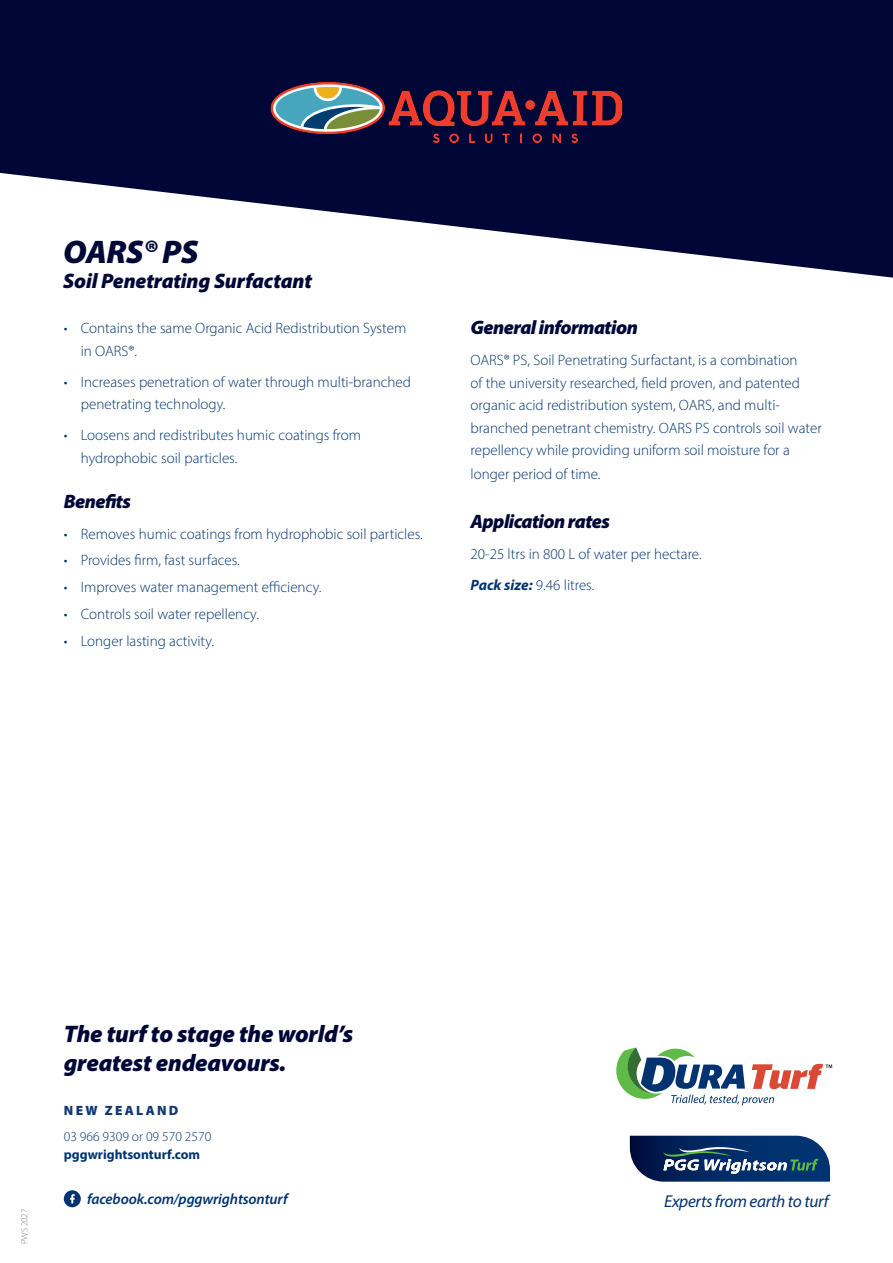
<style>
.page{position:relative;width:893px;height:1263px;background:#fff}
.page>*{position:absolute;margin:0;border:0;box-sizing:border-box;transform-origin:0 0}
.GREEN_HEAD{font:italic 900 32.85px "Myriad Pro";letter-spacing:-.01em;color:#000736}
.t1{font:italic 900 24px/28.5px "Myriad Pro";letter-spacing:-.01em;color:#000736}
.GREEN_HEAD-2{font:italic 900 21px "Myriad Pro";letter-spacing:-.01em;color:#000736}
.Body_Copy{font:italic 900 19.5px "Myriad Pro";letter-spacing:-.03em;color:#000736}
.t2{font:italic 17.25px "Myriad Pro";letter-spacing:-.02em;color:#013371}
.Body_Copy-2{font:300 15px/22.6px "Myriad Pro";color:#013371}
.Body_Copy-3{font:italic 600 15px "Myriad Pro";letter-spacing:-.01em;color:#013371}
.Subheading{font:300 15px "Myriad Pro";color:#013371}
.Intro{font:300 13.5px/18px "Myriad Pro";color:#013371}
.CAPS_HEADING{font:900 13.5px "Myriad Pro";letter-spacing:.17em;color:#103975}
.Body_Copy-4{font:300 9px "Myriad Pro";letter-spacing:-.01em;color:#808285}
.s1{font-weight:700;font-style:italic}
.s2{font-weight:700}
</style>
<div class="page">
<div style="left:64px;top:1190px;width:17px;height:17px;background:#013371;border-radius:50%"></div>
<svg style="left:70px;top:1194px;width:5px;height:9px"></svg>
<svg style="left:630px;top:1136px;width:200px;height:46px;background:#294c79"></svg>
<svg style="left:616px;top:1047px;width:216px;height:58px"></svg>
<svg style="left:0;top:0;width:893px;height:278px;fill:#000736"></svg>
<img style="left:262px;top:73px;width:368px;height:79px">
<p class="GREEN_HEAD" style="left:63px;top:230px;width:137px">OARS® PS</p>
<p class="GREEN_HEAD-2" style="left:63px;top:267px;width:250px">Soil Penetrating Surfactant</p>
<p class="Body_Copy-2" style="left:81px;top:317px;width:327px;text-indent:-17px">• Contains the same Organic Acid Redistribution System in OARS®.</p>
<p class="Body_Copy-2" style="left:81px;top:370px;width:332px;text-indent:-17px">• Increases penetration of water through multi-branched penetrating technology.</p>
<p class="Body_Copy-2" style="left:81px;top:424px;width:282px;text-indent:-17px">• Loosens and redistributes humic coatings from hydrophobic soil particles.</p>
<p class="Body_Copy" style="left:64px;top:488px;width:69px">Benefits</p>
<p class="Body_Copy-2" style="left:64px;top:522px;width:360px">• Removes humic coatings from hydrophobic soil particles.</p>
<p class="Body_Copy-2" style="left:64px;top:549px;width:178px">• Provides firm, fast surfaces.</p>
<p class="Body_Copy-2" style="left:64px;top:575px;width:259px">• Improves water management efficiency.</p>
<p class="Body_Copy-2" style="left:64px;top:602px;width:197px">• Controls soil water repellency.</p>
<p class="Body_Copy-2" style="left:64px;top:629px;width:152px">• Longer lasting activity.</p>
<p class="Body_Copy" style="left:471px;top:315px;width:169px">General information</p>
<p class="Body_Copy-2" style="left:471px;top:349px;width:353px">OARS® PS, Soil Penetrating Surfactant, is a combination<br>of the university researched, field proven, and patented organic acid redistribution system, OARS, and multi&shy;branched penetrant chemistry. OARS PS controls soil water repellency while providing uniform soil moisture for a longer period of time.</p>
<p class="Body_Copy" style="left:471px;top:508px;width:141px">Application rates</p>
<p class="Body_Copy-2" style="left:471px;top:542px;width:233px">20-25 ltrs in 800 L of water per hectare.</p>
<p class="Subheading" style="left:471px;top:576px;width:125px"><span class="s1">Pack size:</span> 9.46 litres.</p>
<p class="Body_Copy-4" style="left:19px;top:1244px;width:37px;rotate:-90deg">PWS 2027</p>
<p class="t1" style="left:64px;top:1019px;width:291px">The turf to stage the world’s greatest endeavours.</p>
<p class="CAPS_HEADING" style="left:64px;top:1102px;width:116px">NEW ZEALAND</p>
<p class="Intro" style="left:64px;top:1128px;width:149px">03 966 9309 or 09 570 2570 <span class="s2">pggwrightsonturf.com</span></p>
<p class="Body_Copy-3" style="left:87px;top:1190px;width:202px">facebook.com/pggwrightsonturf</p>
<p class="t2" style="left:664px;top:1191px;width:166px">Experts from earth to turf</p>
</div>
